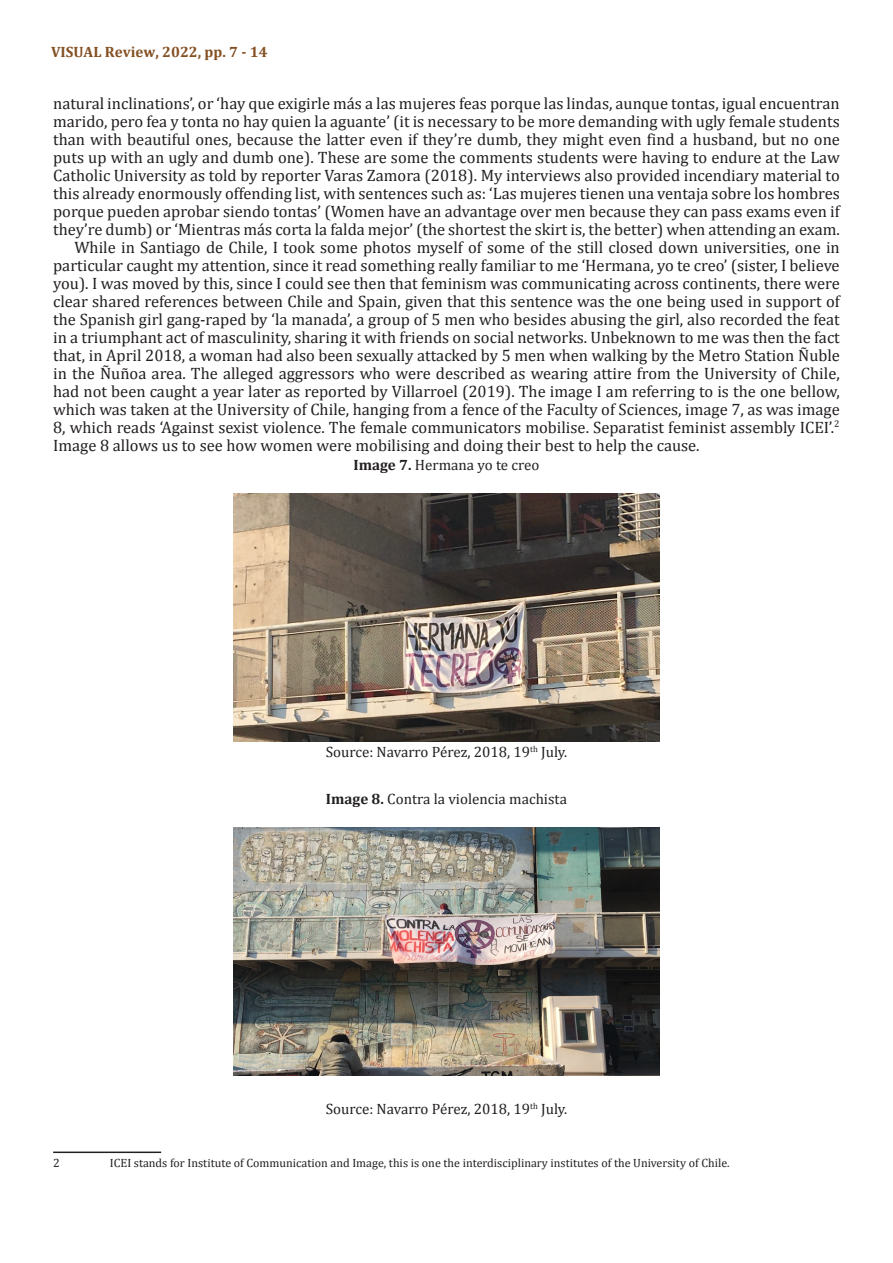
<style>
.page{position:relative;width:893px;height:1263px;background:#fff}
.page>*{position:absolute;margin:0;border:0;box-sizing:border-box;transform-origin:0 0}
.Titulo-Tablas{font:16.5px "Cambria";color:#231f20}
.Titulo-Tablas-2{font:15px "Cambria";color:#231f20}
.Titulo-Tablas-3{font:700 15px "Cambria";color:#845022}
.Nota-al-pie{font:12px "Cambria";color:#231f20}
.s1{font-weight:700}
</style>
<div class="page">
<img style="left:234px;top:493px;width:425px;height:249px">
<img style="left:234px;top:827px;width:425px;height:249px">
<hr style="left:53px;top:1151px;width:108px;height:2px;background:#231f20">
<p class="Titulo-Tablas-3" style="left:51px;top:41px;width:218px">VISUAL Review, 2022, pp. 7 - 14</p>
<p class="Titulo-Tablas" style="left:53px;top:93px;width:788px">natural inclinations’, or ‘hay que exigirle más a las mujeres feas porque las lindas, aunque tontas, igual encuentran</p>
<p class="Titulo-Tablas" style="left:53px;top:111px;width:788px">marido, pero fea y tonta no hay quien la aguante’ (it is necessary to be more demanding with ugly female students</p>
<p class="Titulo-Tablas" style="left:53px;top:129px;width:788px">than with beautiful ones, because the latter even if they’re dumb, they might even find a husband, but no one</p>
<p class="Titulo-Tablas" style="left:53px;top:147px;width:788px">puts up with an ugly and dumb one). These are some the comments students were having to endure at the Law</p>
<p class="Titulo-Tablas" style="left:53px;top:165px;width:788px">Catholic University as told by reporter Varas Zamora (2018). My interviews also provided incendiary material to</p>
<p class="Titulo-Tablas" style="left:53px;top:183px;width:788px">this already enormously offending list, with sentences such as: ‘Las mujeres tienen una ventaja sobre los hombres</p>
<p class="Titulo-Tablas" style="left:53px;top:201px;width:788px">porque pueden aprobar siendo tontas’ (Women have an advantage over men because they can pass exams even if</p>
<p class="Titulo-Tablas" style="left:53px;top:219px;width:788px">they’re dumb) or ‘Mientras más corta la falda mejor’ (the shortest the skirt is, the better) when attending an exam.</p>
<p class="Titulo-Tablas" style="left:74px;top:237px;width:767px">While in Santiago de Chile, I took some photos myself of some of the still closed down universities, one in</p>
<p class="Titulo-Tablas" style="left:53px;top:255px;width:788px">particular caught my attention, since it read something really familiar to me ‘Hermana, yo te creo’ (sister, I believe</p>
<p class="Titulo-Tablas" style="left:53px;top:273px;width:788px">you). I was moved by this, since I could see then that feminism was communicating across continents, there were</p>
<p class="Titulo-Tablas" style="left:53px;top:291px;width:788px">clear shared references between Chile and Spain, given that this sentence was the one being used in support of</p>
<p class="Titulo-Tablas" style="left:53px;top:309px;width:788px">the Spanish girl gang-raped by ‘la manada’, a group of 5 men who besides abusing the girl, also recorded the feat</p>
<p class="Titulo-Tablas" style="left:53px;top:327px;width:788px">in a triumphant act of masculinity, sharing it with friends on social networks. Unbeknown to me was then the fact</p>
<p class="Titulo-Tablas" style="left:53px;top:345px;width:788px">that, in April 2018, a woman had also been sexually attacked by 5 men when walking by the Metro Station Ñuble</p>
<p class="Titulo-Tablas" style="left:53px;top:363px;width:788px">in the Ñuñoa area. The alleged aggressors who were described as wearing attire from the University of Chile,</p>
<p class="Titulo-Tablas" style="left:53px;top:381px;width:788px">had not been caught a year later as reported by Villarroel (2019). The image I am referring to is the one bellow,</p>
<p class="Titulo-Tablas" style="left:53px;top:399px;width:788px">which was taken at the University of Chile, hanging from a fence of the Faculty of Sciences, image 7, as was image</p>
<p class="Titulo-Tablas" style="left:53px;top:417px;width:788px">8, which reads ‘Against sexist violence. The female communicators mobilise. Separatist feminist assembly ICEI’.<sup>2</sup></p>
<p class="Titulo-Tablas" style="left:53px;top:435px;width:648px">Image 8 allows us to see how women were mobilising and doing their best to help the cause.</p>
<p class="Titulo-Tablas-2" style="left:353px;top:456px;width:187px"><span class="s1">Image 7.</span> Hermana yo te creo</p>
<p class="Titulo-Tablas-2" style="left:326px;top:743px;width:243px">Source: Navarro Pérez, 2018, 19<sup>th</sup> July.</p>
<p class="Titulo-Tablas-2" style="left:326px;top:790px;width:243px"><span class="s1">Image 8.</span> Contra la violencia machista</p>
<p class="Titulo-Tablas-2" style="left:326px;top:1100px;width:243px">Source: Navarro Pérez, 2018, 19<sup>th</sup> July.</p>
<p class="Nota-al-pie" style="left:53px;top:1156px;width:8px">2</p>
<p class="Nota-al-pie" style="left:110px;top:1156px;width:621px">ICEI stands for Institute of Communication and Image, this is one the interdisciplinary institutes of the University of Chile.</p>
</div>
